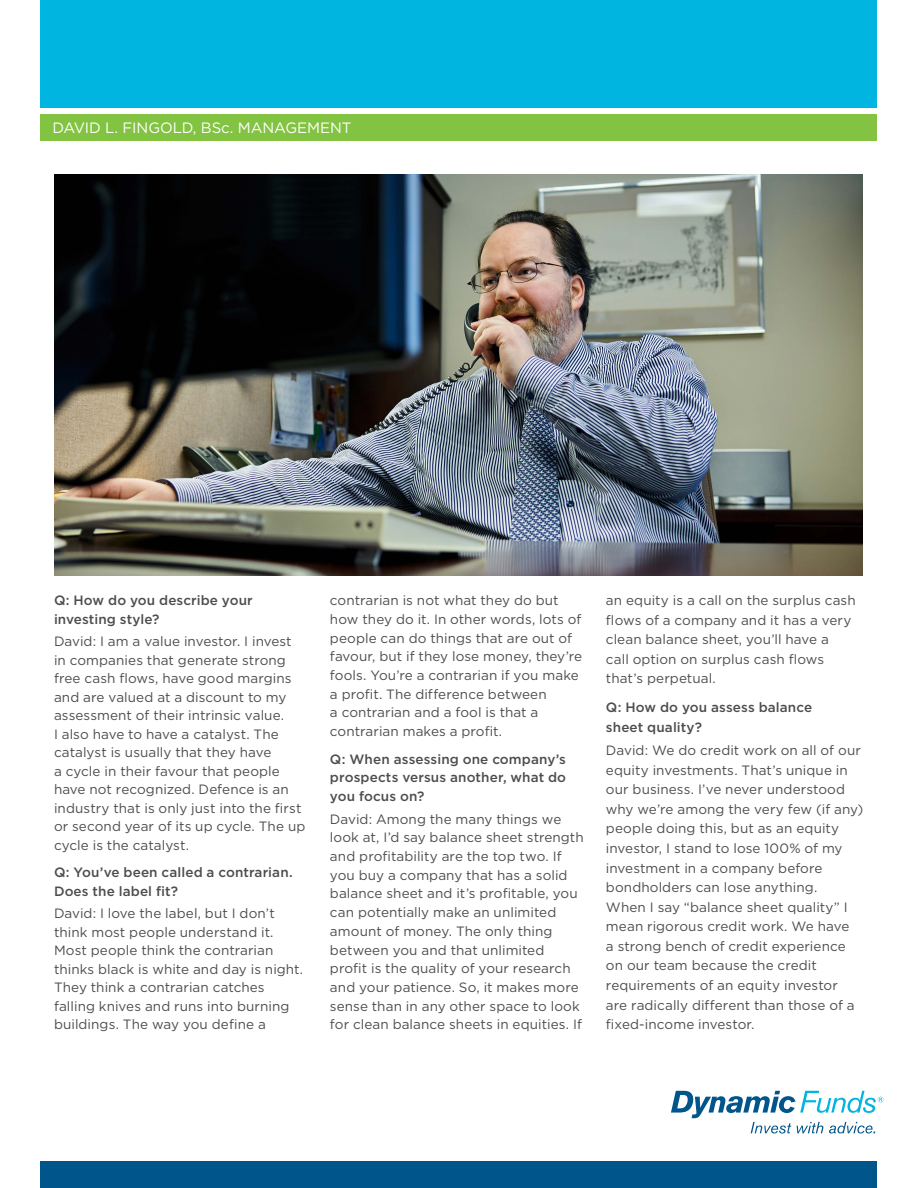
<style>
.page{position:relative;width:918px;height:1188px;background:#fff}
.page>*{position:absolute;margin:0;border:0;box-sizing:border-box;transform-origin:0 0}
.t1{font:15px "Gotham";letter-spacing:-.005em;color:#fff}
.t2{font:13.5px/18.8px "Gotham";letter-spacing:.005em;color:#4d4d4f}
.t3{font:500 13.5px/18.5px "Gotham";letter-spacing:.01em;color:#4d4d4f}
</style>
<div class="page">
<div style="left:40px;top:1161px;width:838px;height:27px;background:#00558b"></div>
<div style="left:40px;top:114px;width:838px;height:27px;background:#82c341"></div>
<div style="left:40px;top:0;width:838px;height:108px;background:#00b5df"></div>
<svg style="left:671px;top:1091px;width:212px;height:43px"></svg>
<img style="left:54px;top:174px;width:809px;height:402px">
<p class="t1" style="left:52px;top:119px;width:301px">DAVID L. FINGOLD, BSc. MANAGEMENT</p>
<p class="t3" style="left:54px;top:591px;width:200px">Q: How do you describe your investing style?</p>
<p class="t2" style="left:54px;top:632px;width:253px">David: I am a value investor. I invest in companies that generate strong free cash flows, have good margins and are valued at a discount to my assessment of their intrinsic value.<br>I also have to have a catalyst. The catalyst is usually that they have<br>a cycle in their favour that people have not recognized. Defence is an industry that is only just into the first or second year of its up cycle. The up cycle is the catalyst.</p>
<p class="t3" style="left:54px;top:863px;width:240px">Q: You’ve been called a contrarian.<br>Does the label fit?</p>
<p class="t2" style="left:54px;top:904px;width:251px">David: I love the label, but I don’t think most people understand it.<br>Most people think the contrarian thinks black is white and day is night.<br>They think a contrarian catches falling knives and runs into burning buildings. The way you define a</p>
<p class="t2" style="left:330px;top:591px;width:254px">contrarian is not what they do but how they do it. In other words, lots of people can do things that are out of favour, but if they lose money, they’re fools. You’re a contrarian if you make a profit. The difference between<br>a contrarian and a fool is that a contrarian makes a profit.</p>
<p class="t3" style="left:330px;top:749px;width:238px;text-align:justify">Q: When assessing one company’s prospects versus another, what do you focus on?</p>
<p class="t2" style="left:330px;top:809px;width:255px">David: Among the many things we look at, I’d say balance sheet strength and profitability are the top two. If you buy a company that has a solid balance sheet and it’s profitable, you can potentially make an unlimited amount of money. The only thing between you and that unlimited profit is the quality of your research and your patience. So, it makes more sense than in any other space to look for clean balance sheets in equities. If</p>
<p class="t2" style="left:606px;top:590px;width:251px;line-height:19.6px">an equity is a call on the surplus cash flows of a company and it has a very clean balance sheet, you’ll have a<br>call option on surplus cash flows that’s perpetual.</p>
<p class="t3" style="left:606px;top:697px;width:208px;line-height:19.6px">Q: How do you assess balance sheet quality?</p>
<p class="t2" style="left:606px;top:740px;width:259px;line-height:19.6px">David: We do credit work on all of our equity investments. That’s unique in our business. I’ve never understood why we’re among the very few (if any) people doing this, but as an equity investor, I stand to lose 100% of my investment in a company before bondholders can lose anything.<br>When I say “balance sheet quality” I mean rigorous credit work. We have<br>a strong bench of credit experience on our team because the credit requirements of an equity investor<br>are radically different than those of a fixed-income investor.</p>
</div>
